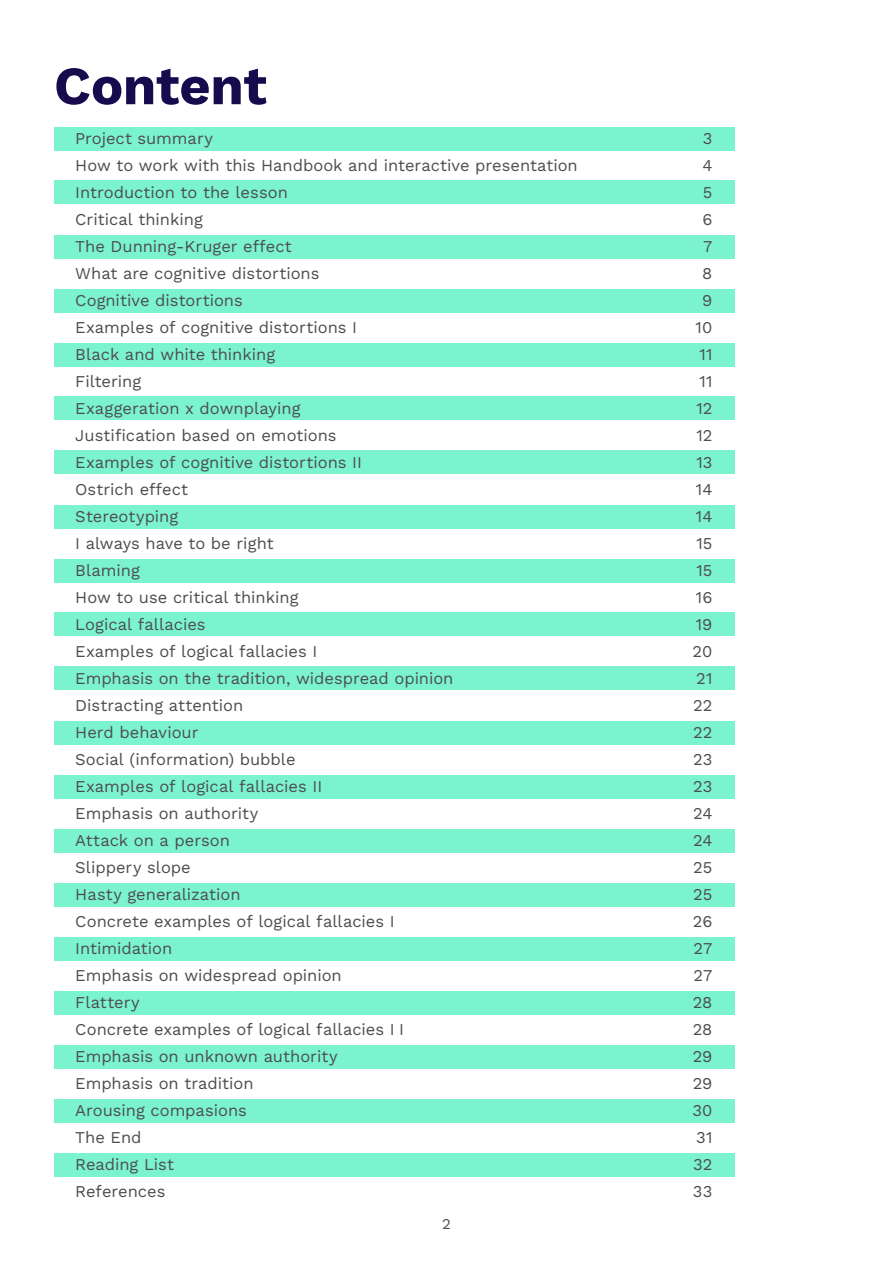
<style>
.page{position:relative;width:893px;height:1263px;background:#fff}
.page>*{position:absolute;margin:0;border:0;box-sizing:border-box;transform-origin:0 0}
.t1{font:700 54px "Work Sans";letter-spacing:-.005em;color:#170b4e}
.t2{font:16.5px/27px "Work Sans";color:#4d4d4f}
.t3{font:15px "Work Sans";color:#4d4d4f}
</style>
<div class="page">
<div style="left:54px;top:128px;width:680px;height:23px;background:#7bf3ce"></div>
<div style="left:54px;top:559px;width:680px;height:24px;background:#7bf3ce"></div>
<div style="left:54px;top:1153px;width:680px;height:24px;background:#7bf3ce"></div>
<div style="left:54px;top:181px;width:680px;height:23px;background:#7bf3ce"></div>
<div style="left:54px;top:775px;width:680px;height:23px;background:#7bf3ce"></div>
<div style="left:54px;top:612px;width:680px;height:24px;background:#7bf3ce"></div>
<div style="left:54px;top:235px;width:680px;height:23px;background:#7bf3ce"></div>
<div style="left:54px;top:829px;width:680px;height:24px;background:#7bf3ce"></div>
<div style="left:54px;top:666px;width:680px;height:24px;background:#7bf3ce"></div>
<div style="left:54px;top:289px;width:680px;height:24px;background:#7bf3ce"></div>
<div style="left:54px;top:883px;width:680px;height:24px;background:#7bf3ce"></div>
<div style="left:54px;top:721px;width:680px;height:23px;background:#7bf3ce"></div>
<div style="left:54px;top:343px;width:680px;height:24px;background:#7bf3ce"></div>
<div style="left:54px;top:938px;width:680px;height:23px;background:#7bf3ce"></div>
<div style="left:54px;top:396px;width:680px;height:24px;background:#7bf3ce"></div>
<div style="left:54px;top:991px;width:680px;height:23px;background:#7bf3ce"></div>
<div style="left:54px;top:451px;width:680px;height:23px;background:#7bf3ce"></div>
<div style="left:54px;top:1045px;width:680px;height:23px;background:#7bf3ce"></div>
<div style="left:54px;top:505px;width:680px;height:23px;background:#7bf3ce"></div>
<div style="left:54px;top:1099px;width:680px;height:24px;background:#7bf3ce"></div>
<h1 class="t1" style="left:54px;top:45px;width:214px">Content</h1>
<p class="t2" style="left:75px;top:124px;width:504px">Project summary<br>How to work with this Handbook and interactive presentation<br>Introduction to the lesson<br>Critical thinking<br>The Dunning-Kruger effect<br>What are cognitive distortions<br>Cognitive distortions<br>Examples of cognitive distortions I<br>Black and white thinking<br>Filtering<br>Exaggeration x downplaying<br>Justification based on emotions<br>Examples of cognitive distortions II<br>Ostrich effect<br>Stereotyping<br>I always have to be right<br>Blaming<br>How to use critical thinking<br>Logical fallacies<br>Examples of logical fallacies I<br>Emphasis on the tradition, widespread opinion<br>Distracting attention<br>Herd behaviour<br>Social (information) bubble<br>Examples of logical fallacies II<br>Emphasis on authority<br>Attack on a person<br>Slippery slope<br>Hasty generalization<br>Concrete examples of logical fallacies I<br>Intimidation<br>Emphasis on widespread opinion<br>Flattery<br>Concrete examples of logical fallacies I I<br>Emphasis on unknown authority<br>Emphasis on tradition<br>Arousing compasions<br>The End<br>Reading List<br>References</p>
<p class="t2" style="left:692px;top:124px;width:22px;text-align:right">3<br>4<br>5<br>6<br>7<br>8<br>9<br>10<br>11<br>11<br>12<br>12<br>13<br>14<br>14<br>15<br>15<br>16<br>19<br>20<br>21<br>22<br>22<br>23<br>23<br>24<br>24<br>25<br>25<br>26<br>27<br>27<br>28<br>28<br>29<br>29<br>30<br>31<br>32<br>33</p>
<p class="t3" style="left:442px;top:1212px;width:10px">2</p>
</div>
